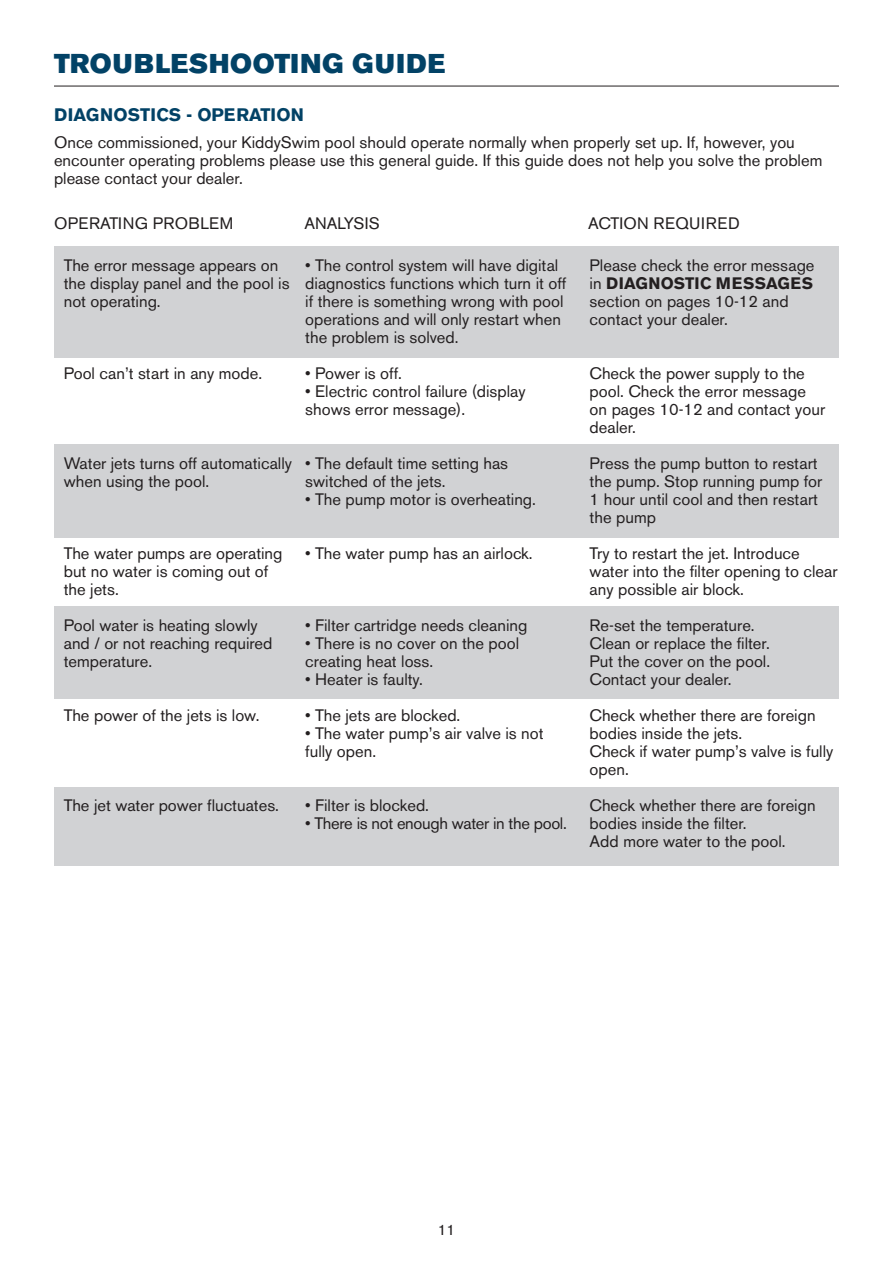
<style>
.page{position:relative;width:893px;height:1263px;background:#fff}
.page>*{position:absolute;margin:0;border:0;box-sizing:border-box;transform-origin:0 0}
.t1{font:27px "Akzidenz Grotesk BE Super";letter-spacing:.03em;color:#024266}
.t2{font:700 18px "Akzidenz Grotesk BE";letter-spacing:.02em;color:#024266}
.t3{font:16.5px/18px "Akzidenz Grotesk BE";color:#231f20}
.t4{font:16.5px "Akzidenz Grotesk BE";letter-spacing:-.02em;color:#231f20}
.t5{font:15px "Akzidenz Grotesk BE";color:#231f20}
.s1{font-weight:700}
</style>
<div class="page">
<hr style="left:54px;top:86px;width:785px;height:1px;background:#231f20">
<div style="left:54px;top:787px;width:785px;height:78px;background:#d1d2d4"></div>
<div style="left:54px;top:606px;width:785px;height:92px;background:#d1d2d4"></div>
<div style="left:54px;top:246px;width:785px;height:111px;background:#d1d2d4"></div>
<div style="left:54px;top:444px;width:785px;height:94px;background:#d1d2d4"></div>
<h1 class="t1" style="left:54px;top:48px;width:393px">TROUBLESHOOTING GUIDE</h1>
<p class="t2" style="left:54px;top:104px;width:156px">DIAGNOSTICS - OPERATION</p>
<p class="t3" style="left:54px;top:133px;width:770px">Once commissioned, your KiddySwim pool should operate normally when properly set up. If, however, you encounter operating problems please use this general guide. If this guide does not help you solve the problem please contact your dealer.</p>
<p class="t3" style="left:54px;top:214px;width:25px">Operating</p>
<p class="t3" style="left:153px;top:214px;width:11px">problem</p>
<p class="t3" style="left:305px;top:214px;width:20px">Analysis</p>
<p class="t3" style="left:588px;top:214px;width:22px">Action</p>
<p class="t3" style="left:653px;top:214px;width:47px">required</p>
<p class="t3" style="left:64px;top:256px;width:227px">The error message appears on the display panel and the pool is not operating.</p>
<p class="t3" style="left:64px;top:364px;width:200px">Pool can’t start in any mode.</p>
<p class="t3" style="left:64px;top:454px;width:230px">Water jets turns off automatically when using the pool.</p>
<p class="t3" style="left:64px;top:544px;width:220px">The water pumps are operating but no water is coming out of the jets.</p>
<p class="t3" style="left:64px;top:616px;width:210px">Pool water is heating slowly and / or not reaching required temperature.</p>
<p class="t3" style="left:64px;top:706px;width:197px">The power of the jets is low.</p>
<p class="t3" style="left:64px;top:796px;width:217px">The jet water power fluctuates.</p>
<p class="t3" style="left:305px;top:256px;width:262px">• The control system will have digital diagnostics functions which turn it off if there is something wrong with pool operations and will only restart when the problem is solved.</p>
<p class="t3" style="left:305px;top:364px;width:98px">• Power is off.</p>
<p class="t3" style="left:305px;top:382px;width:222px">• Electric control failure (display shows error message).</p>
<p class="t3" style="left:305px;top:454px;width:204px">• The default time setting has switched of the jets.</p>
<p class="t3" style="left:305px;top:490px;width:232px">• The pump motor is overheating.</p>
<p class="t3" style="left:305px;top:544px;width:229px">• The water pump has an airlock.</p>
<p class="t3" style="left:305px;top:616px;width:224px">• Filter cartridge needs cleaning</p>
<p class="t3" style="left:305px;top:634px;width:215px">• There is no cover on the pool creating heat loss.</p>
<p class="t3" style="left:305px;top:670px;width:119px">• Heater is faulty.</p>
<p class="t3" style="left:305px;top:706px;width:157px">• The jets are blocked.</p>
<p class="t3" style="left:305px;top:724px;width:240px">• The water pump’s air valve is not fully open.</p>
<p class="t3" style="left:305px;top:796px;width:125px">• Filter is blocked.</p>
<p class="t4" style="left:305px;top:813px;width:263px">• There is not enough water in the pool.</p>
<p class="t3" style="left:590px;top:256px;width:226px">Please check the error message in <span class="s1">DIAGNOSTIC MESSAGES </span>section on pages 10-12 and contact your dealer.</p>
<p class="t3" style="left:590px;top:364px;width:237px">Check the power supply to the pool. Check the error message on pages 10-12 and contact your dealer.</p>
<p class="t3" style="left:590px;top:454px;width:234px">Press the pump button to restart the pump. Stop running pump for<br>1 hour until cool and then restart the pump</p>
<p class="t3" style="left:590px;top:544px;width:249px">Try to restart the jet. Introduce water into the filter opening to clear any possible air block.</p>
<p class="t3" style="left:590px;top:616px;width:182px">Re-set the temperature.<br>Clean or replace the filter.<br>Put the cover on the pool.<br>Contact your dealer.</p>
<p class="t3" style="left:590px;top:706px;width:245px">Check whether there are foreign bodies inside the jets.<br>Check if water pump’s valve is fully open.</p>
<p class="t3" style="left:590px;top:796px;width:227px">Check whether there are foreign bodies inside the filter.<br>Add more water to the pool.</p>
<p class="t5" style="left:438px;top:1221px;width:19px">11</p>
</div>
